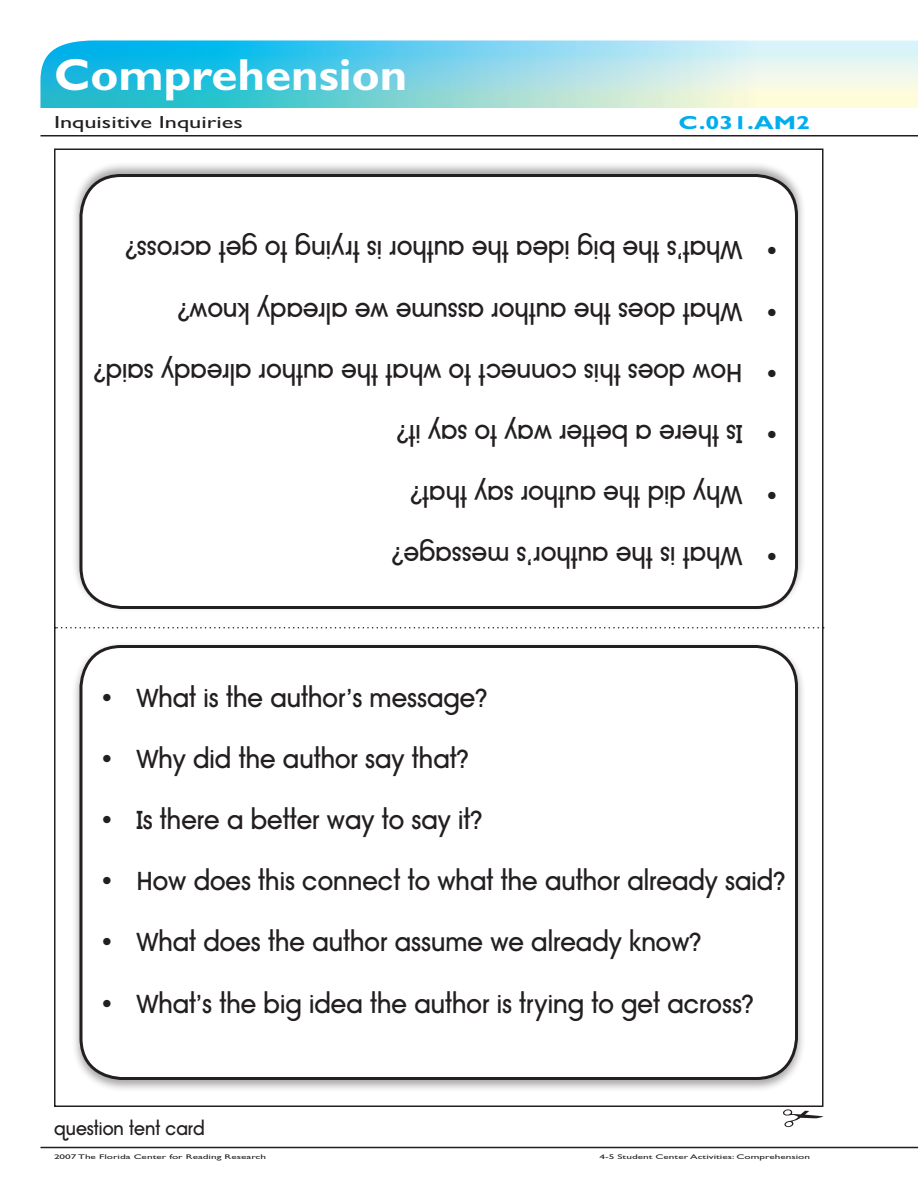
<style>
.page{position:relative;width:918px;height:1188px;background:#fff}
.page>*{position:absolute;margin:0;border:0;box-sizing:border-box;transform-origin:0 0}
.t1{font:700 45px "Gill Sans MT Modified";color:#fff;scale:1.05 1}
.t2{font:25.5px "Avant Garde Medium Modified";color:#231f20}
.t3{font:700 18.9px "Gill Sans MT Modified";color:#00aeef;scale:1.33 1}
.t4{font:18px "Avant Garde Medium Modified";color:#231f20}
.t5{font:17.55px "Gill Sans MT Modified";color:#231f20;scale:1.39 1}
.t6{font:6.75px "Gill Sans MT Modified";color:#231f20;scale:1.67 1}
</style>
<div class="page">
<hr style="left:40px;top:1147px;width:878px;height:1px;background:#231f20">
<hr style="left:40px;top:135px;width:878px;height:1px;background:#231f20">
<svg style="left:40px;top:40px;width:878px;height:68px;background:#87d8e4"></svg>
<div style="left:71px;top:641px;width:741px;height:458px;background:#231f20;opacity:.4"></div>
<div style="left:81px;top:646px;width:715px;height:432px;background:#fff;border-radius:40px"></div>
<div style="left:80px;top:645px;width:718px;height:435px;border:3px solid #231f20;border-radius:40px"></div>
<div style="left:71px;top:161px;width:741px;height:458px;background:#231f20;opacity:.4"></div>
<div style="left:81px;top:176px;width:715px;height:432px;background:#fff;border-radius:40px"></div>
<div style="left:80px;top:174px;width:718px;height:435px;border:3px solid #231f20;border-radius:40px"></div>
<svg style="left:55px;top:627px;width:769px;height:1px"></svg>
<svg style="left:783px;top:1109px;width:41px;height:18px"></svg>
<h1 class="t1" style="left:54px;top:48px;width:338px">Comprehension</h1>
<p class="t5" style="left:54px;top:112px;width:137px">Inquisitive Inquiries</p>
<p class="t3" style="left:679px;top:111px;width:100px">C.031.AM2</p>
<p class="t2" style="left:742px;top:266px;width:619px;rotate:-180deg">What’s the big idea the author is trying to get across?</p>
<p class="t2" style="left:742px;top:327px;width:567px;rotate:-180deg">What does the author assume we already know?</p>
<p class="t2" style="left:742px;top:388px;width:650px;rotate:-180deg">How does this connect to what the author already said?</p>
<p class="t2" style="left:742px;top:450px;width:348px;rotate:-180deg">Is there a better way to say it?</p>
<p class="t2" style="left:742px;top:511px;width:334px;rotate:-180deg">Why did the author say that?</p>
<p class="t2" style="left:742px;top:572px;width:352px;rotate:-180deg">What is the author’s message?</p>
<p class="t2" style="left:780px;top:266px;width:17px;rotate:-180deg">•</p>
<p class="t2" style="left:780px;top:327px;width:17px;rotate:-180deg">•</p>
<p class="t2" style="left:780px;top:388px;width:17px;rotate:-180deg">•</p>
<p class="t2" style="left:780px;top:450px;width:17px;rotate:-180deg">•</p>
<p class="t2" style="left:780px;top:511px;width:17px;rotate:-180deg">•</p>
<p class="t2" style="left:780px;top:572px;width:17px;rotate:-180deg">•</p>
<p class="t2" style="left:99px;top:682px;width:390px">• What is the author’s message?</p>
<p class="t2" style="left:99px;top:743px;width:371px">• Why did the author say that?</p>
<p class="t2" style="left:99px;top:804px;width:385px">• Is there a better way to say it?</p>
<p class="t2" style="left:99px;top:866px;width:688px">• How does this connect to what the author already said?</p>
<p class="t2" style="left:99px;top:927px;width:604px">• What does the author assume we already know?</p>
<p class="t2" style="left:99px;top:988px;width:656px">• What’s the big idea the author is trying to get across?</p>
<p class="t4" style="left:54px;top:1118px;width:152px">question tent card</p>
<p class="t6" style="left:54px;top:1153px;width:128px">2007 The Florida Center for Reading Research</p>
<p class="t6" style="left:599px;top:1153px;width:128px">4-5 Student Center Activities: Comprehension</p>
</div>
